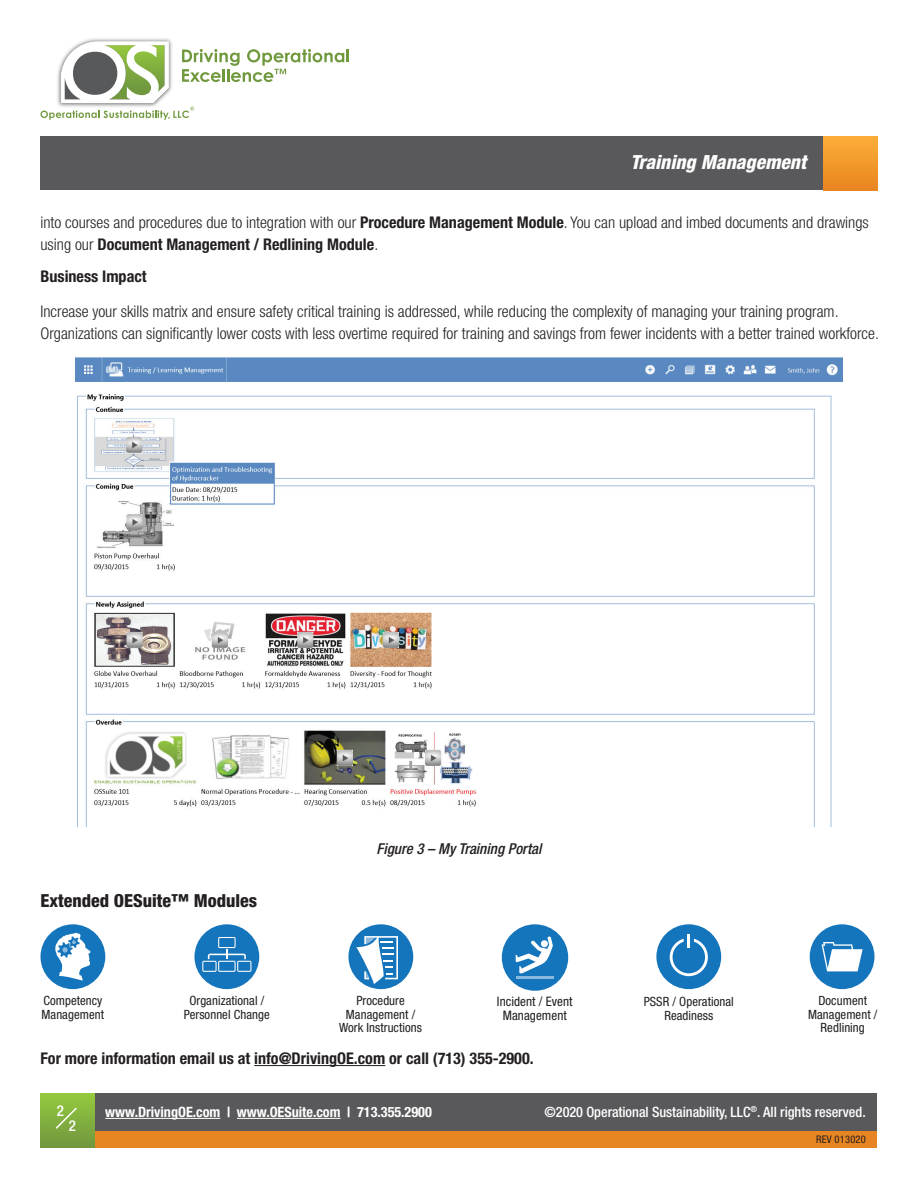
<style>
.page{position:relative;width:918px;height:1188px;background:#fff}
.page>*{position:absolute;margin:0;border:0;box-sizing:border-box;transform-origin:0 0}
.t1{font:italic 800 condensed 19.5px "Helvetica Neue LT Std";color:#fff}
.t2{font:800 condensed 18px "Helvetica Neue LT Std";color:#231f20}
.t3{font:300 condensed 16.2px/21.5px "Helvetica Neue LT Std";color:#231f20}
.t4{font:700 condensed 16.2px "Helvetica Neue LT Std";color:#231f20}
.t5{font:italic 500 condensed 15px "Helvetica Neue LT Std";color:#231f20}
.t6{font:500 condensed 15px "Helvetica Neue LT Std";color:#fff}
.t7{font:500 condensed 14.25px "Helvetica Neue LT Std";letter-spacing:-.005em;color:#fff}
.t8{font:700 condensed 14.25px "Helvetica Neue LT Std";letter-spacing:-.005em;color:#fff}
.t9{font:condensed 13.05px/13.8px "Helvetica Neue LT Std";letter-spacing:.005em;color:#211e1e;text-align:center}
.t10{font:condensed 12.75px/13.5px "Helvetica Neue LT Std";letter-spacing:.005em;color:#211e1e;text-align:center}
.t11{font:condensed 10.5px "Helvetica Neue LT Std";letter-spacing:.02em;color:#231f20}
.s1{font-weight:700}
</style>
<div class="page">
<div style="left:40px;top:136px;width:838px;height:54px;background:#59595c"></div>
<img style="left:84px;top:38px;width:87px;height:3px">
<svg style="left:41px;top:41px;width:308px;height:79px"></svg>
<div style="left:824px;top:136px;width:54px;height:54px;background:linear-gradient(to bottom,#fbae39,#ea8620)"></div>
<div style="left:40px;top:1094px;width:838px;height:54px;background:#59595c"></div>
<div style="left:40px;top:1131px;width:838px;height:17px;background:#e88523"></div>
<div style="left:40px;top:1094px;width:54px;height:54px;background:linear-gradient(to bottom,#94c93e,#71973f)"></div>
<svg style="left:54px;top:1106px;width:24px;height:24px"></svg>
<hr style="left:105px;top:1118px;width:115px;height:1px;background:#fff">
<hr style="left:237px;top:1118px;width:103px;height:1px;background:#fff">
<hr style="left:254px;top:1065px;width:131px;height:1px;background:#231f20">
<img style="left:75px;top:357px;width:768px;height:469px">
<div style="left:502px;top:924px;width:66px;height:67px;background:#1575bc;border-radius:50%"></div>
<svg style="left:516px;top:936px;width:37px;height:38px"></svg>
<hr style="left:517px;top:976px;width:37px;height:3px;background:#fff">
<div style="left:810px;top:924px;width:64px;height:65px;background:#1575bc;border-radius:50%"></div>
<svg style="left:822px;top:942px;width:41px;height:29px"></svg>
<div style="left:194px;top:924px;width:65px;height:65px;background:#1575bc;border-radius:50%"></div>
<svg style="left:202px;top:937px;width:49px;height:35px"></svg>
<div style="left:41px;top:924px;width:64px;height:65px;background:#1575bc;border-radius:50%"></div>
<svg style="left:55px;top:933px;width:36px;height:48px"></svg>
<div style="left:348px;top:924px;width:65px;height:65px;background:#1575bc;border-radius:50%"></div>
<svg style="left:356px;top:936px;width:42px;height:48px"></svg>
<div style="left:656px;top:924px;width:65px;height:65px;background:#1575bc;border-radius:50%"></div>
<hr style="left:687px;top:934px;width:3px;height:14px;background:#fff">
<svg style="left:670px;top:939px;width:38px;height:37px"></svg>
<p class="t1" style="left:631px;top:150px;width:177px">Training Management</p>
<p class="t3" style="left:40px;top:212px;width:830px">into courses and procedures due to integration with our <span class="s1">Procedure Management Module</span>. You can upload and imbed documents and drawings using our <span class="s1">Document Management / Redlining Module</span>.</p>
<p class="t4" style="left:40px;top:266px;width:108px">Business Impact</p>
<p class="t3" style="left:40px;top:301px;width:840px">Increase your skills matrix and ensure safety critical training is addressed, while reducing the complexity of managing your training program.<br>Organizations can significantly lower costs with less overtime required for training and savings from fewer incidents with a better trained workforce.</p>
<p class="t2" style="left:40px;top:889px;width:218px">Extended OESuite™ Modules</p>
<p class="t5" style="left:377px;top:840px;width:166px">Figure 3 – My Training Portal</p>
<p class="t10" style="left:42px;top:994px;width:64px;text-align:left">Competency<br>Management</p>
<p class="t10" style="left:339px;top:994px;width:84px">Procedure<br>Management /<br>Work Instructions</p>
<p class="t10" style="left:644px;top:995px;width:92px">PSSR / Operational<br>Readiness</p>
<p class="t10" style="left:184px;top:994px;width:87px">Organizational /<br>Personnel Change</p>
<p class="t9" style="left:497px;top:995px;width:77px">Incident / Event<br>Management</p>
<p class="t10" style="left:808px;top:994px;width:71px">Document<br>Management /<br>Redlining</p>
<p class="t4" style="left:40px;top:1048px;width:495px">For more information email us at info@DrivingOE.com or call (713) 355-2900.</p>
<p class="t6" style="left:57px;top:1102px;width:9px">2</p>
<p class="t6" style="left:69px;top:1117px;width:9px">2</p>
<p class="t8" style="left:105px;top:1103px;width:328px">www.DrivingOE.com | www.OESuite.com | 713.355.2900</p>
<p class="t7" style="left:545px;top:1103px;width:323px">©2020 Operational Sustainability, LLC<sup>®</sup>. All rights reserved.</p>
<p class="t11" style="left:816px;top:1134px;width:51px">REV 013020</p>
</div>
